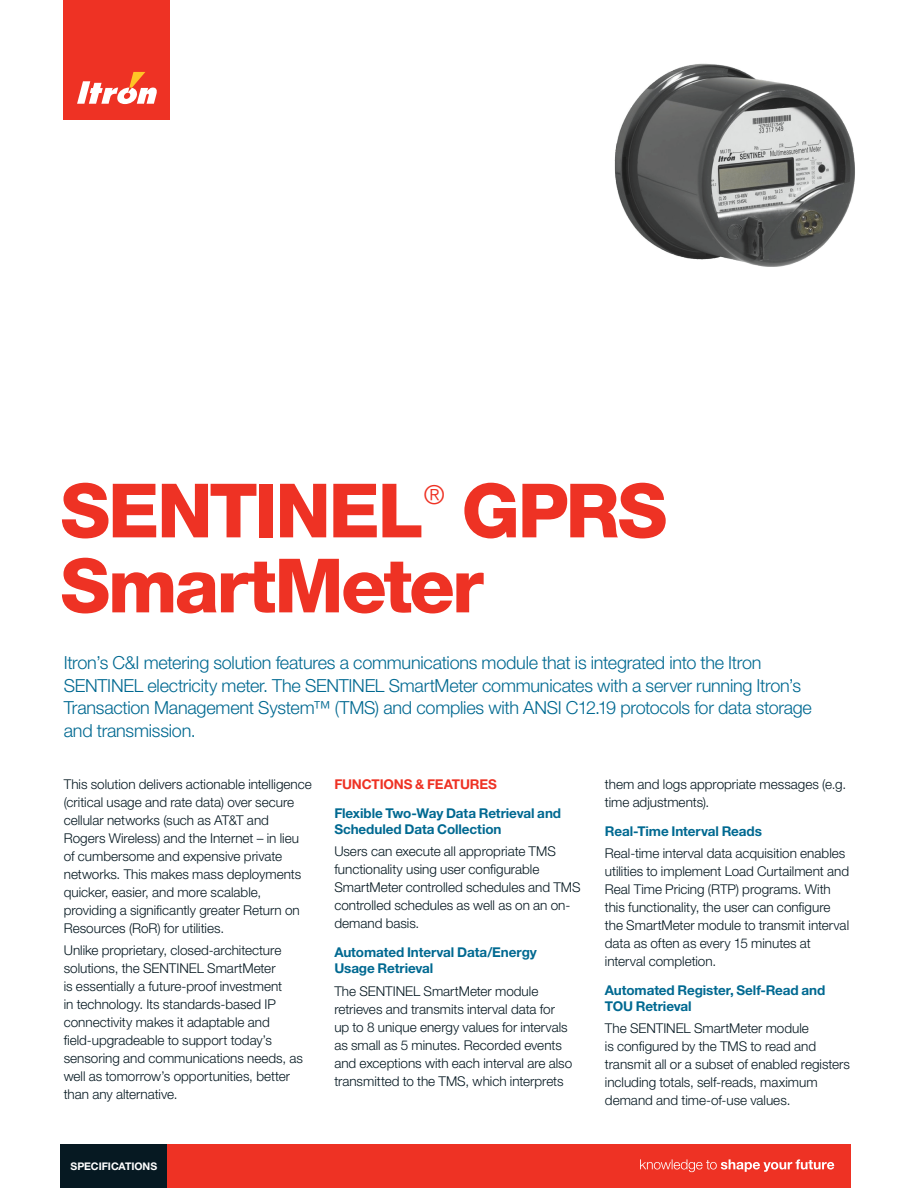
<style>
.page{position:relative;width:918px;height:1188px;background:#fff}
.page>*{position:absolute;margin:0;border:0;box-sizing:border-box;transform-origin:0 0}
.Headline{font:800 75px/75px "Helvetica Neue LT Std";letter-spacing:-.035em;color:#ee3224}
.Headline-2{font:300 26.25px "Helvetica Neue LT Std";color:#ee3224}
.Introduction_Copy{font:300 18px/22.5px "Helvetica Neue LT Std";letter-spacing:-.015em;color:#006991}
.Body_Copy_9_12{font:300 13.5px/18px "Helvetica Neue LT Std";color:#061922}
.Section_Subhead{font:700 13.5px/16.2px "Helvetica Neue LT Std";letter-spacing:-.005em;color:#006991}
.Section_Title{font:700 13.5px "Helvetica Neue LT Std";letter-spacing:-.01em;color:#ee3224}
.t1{font:700 10.5px "Helvetica Neue LT Std";letter-spacing:-.005em;color:#fff}
</style>
<div class="page">
<div style="left:163px;top:1144px;width:688px;height:44px;background:#ee3224"></div>
<div style="left:61px;top:1144px;width:106px;height:44px;background:#061922"></div>
<svg style="left:640px;top:1159px;width:194px;height:13px"></svg>
<div style="left:64px;top:0;width:106px;height:120px;background:#ee3224"></div>
<svg style="left:77px;top:72px;width:80px;height:32px"></svg>
<img style="left:614px;top:63px;width:241px;height:204px">
<p class="Headline" style="left:60px;top:473px;width:609px;text-indent:401px">GPRS<br>SmartMeter</p>
<p class="Headline" style="left:60px;top:473px;width:365px">SENTINEL</p>
<p class="Headline-2" style="left:424px;top:479px;width:22px">®</p>
<p class="Introduction_Copy" style="left:64px;top:651px;width:750px">Itron’s C&amp;I metering solution features a communications module that is integrated into the Itron SENTINEL electricity meter. The SENTINEL SmartMeter communicates with a server running Itron’s Transaction Management System™ (TMS) and complies with ANSI C12.19 protocols for data storage and transmission.</p>
<p class="Body_Copy_9_12" style="left:64px;top:775px;width:250px">This solution delivers actionable intelligence (critical usage and rate data) over secure cellular networks (such as AT&amp;T and Rogers Wireless) and the Internet – in lieu of cumbersome and expensive private networks. This makes mass deployments quicker, easier, and more scalable, providing a significantly greater Return on Resources (RoR) for utilities.</p>
<p class="Body_Copy_9_12" style="left:64px;top:941px;width:241px">Unlike proprietary, closed-architecture solutions, the SENTINEL SmartMeter<br>is essentially a future-proof investment<br>in technology. Its standards-based IP connectivity makes it adaptable and field-upgradeable to support today’s sensoring and communications needs, as well as tomorrow’s opportunities, better than any alternative.</p>
<p class="Section_Title" style="left:334px;top:776px;width:164px">FUNCTIONS &amp; FEATURES</p>
<p class="Section_Subhead" style="left:334px;top:805px;width:228px">Flexible Two-Way Data Retrieval and<br>Scheduled Data Collection</p>
<p class="Body_Copy_9_12" style="left:334px;top:842px;width:248px">Users can execute all appropriate TMS functionality using user configurable SmartMeter controlled schedules and TMS controlled schedules as well as on an on&shy;demand basis.</p>
<p class="Section_Subhead" style="left:334px;top:944px;width:204px">Automated Interval Data/Energy<br>Usage Retrieval</p>
<p class="Body_Copy_9_12" style="left:334px;top:982px;width:239px">The SENTINEL SmartMeter module retrieves and transmits interval data for up to 8 unique energy values for intervals as small as 5 minutes. Recorded events and exceptions with each interval are also transmitted to the TMS, which interprets</p>
<p class="t1" style="left:71px;top:1159px;width:88px">SPECIFICATIONS</p>
<p class="Body_Copy_9_12" style="left:605px;top:775px;width:243px">them and logs appropriate messages (e.g. time adjustments).</p>
<p class="Section_Subhead" style="left:605px;top:823px;width:159px">Real-Time Interval Reads</p>
<p class="Body_Copy_9_12" style="left:605px;top:844px;width:246px">Real-time interval data acquisition enables utilities to implement Load Curtailment and Real Time Pricing (RTP) programs. With this functionality, the user can configure the SmartMeter module to transmit interval data as often as every 15 minutes at interval completion.</p>
<p class="Section_Subhead" style="left:605px;top:982px;width:222px">Automated Register, Self-Read and<br>TOU Retrieval</p>
<p class="Body_Copy_9_12" style="left:605px;top:1019px;width:247px">The SENTINEL SmartMeter module<br>is configured by the TMS to read and transmit all or a subset of enabled registers including totals, self-reads, maximum demand and time-of-use values.</p>
</div>
